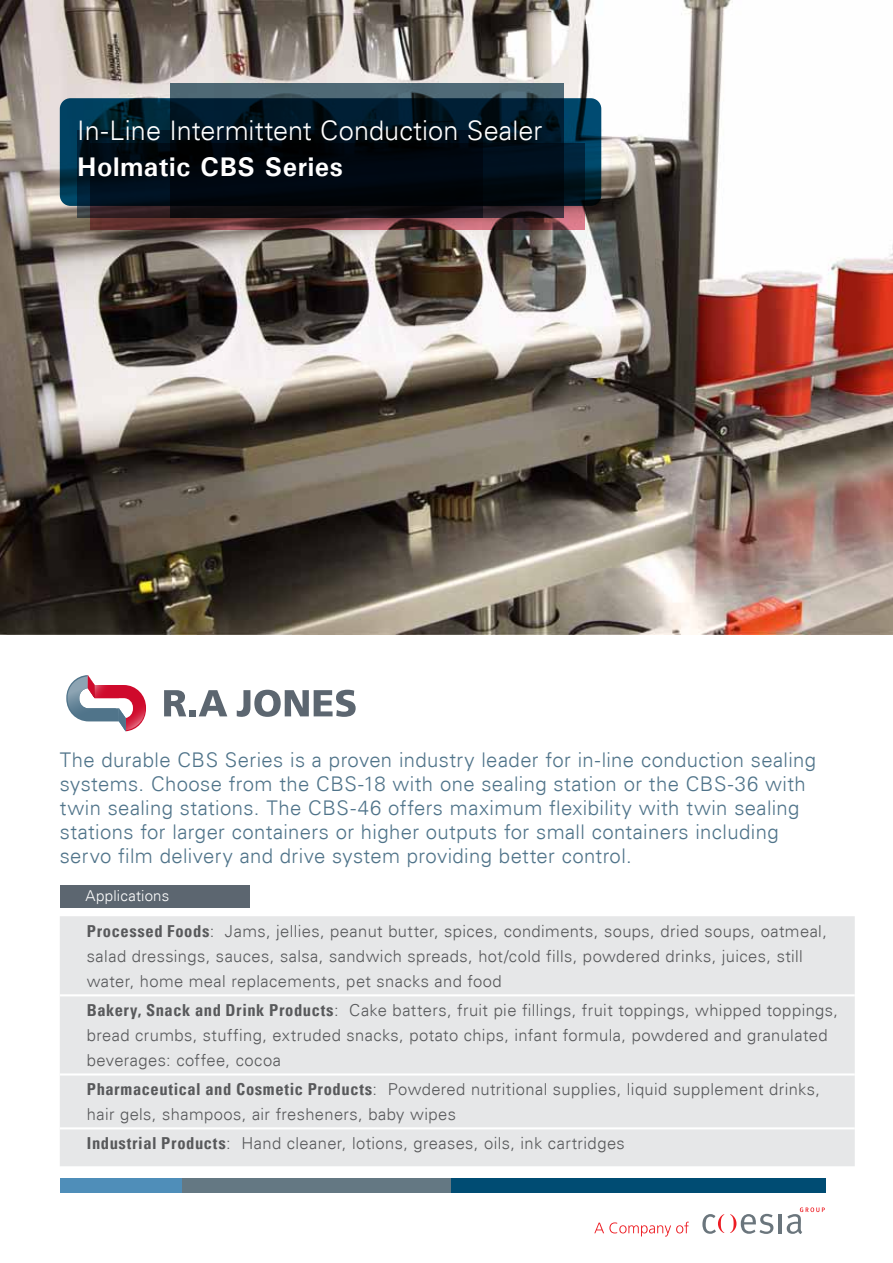
<style>
.page{position:relative;width:893px;height:1263px;background:#fff}
.page>*{position:absolute;margin:0;border:0;box-sizing:border-box;transform-origin:0 0}
.t1{font:300 27px "Univers";letter-spacing:.005em;color:#fff}
.t2{font:700 27px "Univers";letter-spacing:.02em;color:#fff}
.t3{font:300 20.25px/24px "Univers";letter-spacing:.02em;color:#50748a}
.t4{font:300 16.5px/25.2px "Univers";letter-spacing:.025em;color:#58595b}
.t5{font:300 15px "Univers";letter-spacing:.015em;color:#fff}
.s1{font-weight:700;font-stretch:condensed}
</style>
<div class="page">
<img style="left:0;top:0;width:893px;height:635px">
<svg style="left:164px;top:690px;width:22px;height:26px"></svg>
<div style="left:189px;top:710px;width:7px;height:6px;background:#5c6670"></div>
<svg style="left:199px;top:690px;width:28px;height:26px"></svg>
<svg style="left:237px;top:690px;width:119px;height:27px"></svg>
<svg style="left:66px;top:675px;width:80px;height:56px"></svg>
<svg style="left:90px;top:206px;width:494px;height:23px"></svg>
<svg style="left:77px;top:206px;width:93px;height:11px"></svg>
<svg style="left:170px;top:83px;width:393px;height:134px;fill:#4e6672"></svg>
<svg style="left:60px;top:98px;width:541px;height:108px"></svg>
<hr style="left:778px;top:1214px;width:3px;height:19px;background:#6a757c">
<svg style="left:787px;top:1207px;width:38px;height:27px"></svg>
<svg style="left:702px;top:1214px;width:22px;height:20px"></svg>
<svg style="left:730px;top:1214px;width:43px;height:20px"></svg>
<svg style="left:594px;top:1222px;width:95px;height:14px"></svg>
<div style="left:60px;top:1178px;width:123px;height:14px;background:#4f8eb9"></div>
<div style="left:183px;top:1178px;width:268px;height:14px;background:#647883"></div>
<div style="left:451px;top:1178px;width:374px;height:14px;background:#004c73"></div>
<div style="left:60px;top:916px;width:795px;height:250px;background:#e6e7e8"></div>
<hr style="left:60px;top:994px;width:795px;height:2px;background:#fff">
<hr style="left:60px;top:1073px;width:795px;height:2px;background:#fff">
<hr style="left:60px;top:1127px;width:795px;height:2px;background:#fff">
<div style="left:60px;top:885px;width:190px;height:23px;background:#5c6670"></div>
<h1 class="t1" style="left:77px;top:114px;width:467px">In-Line Intermittent Conduction Sealer</h1>
<h1 class="t2" style="left:77px;top:150px;width:267px">Holmatic CBS Series</h1>
<p class="t3" style="left:60px;top:748px;width:758px">The durable CBS Series is a proven industry leader for in-line conduction sealing systems. Choose from the CBS-18 with one sealing station or the CBS-36 with twin sealing stations. The CBS-46 offers maximum flexibility with twin sealing stations for larger containers or higher outputs for small containers including servo film delivery and drive system providing better control.</p>
<p class="t5" style="left:85px;top:887px;width:85px">Applications</p>
<p class="t4" style="left:87px;top:918px;width:742px"><span class="s1">Processed Foods</span>: Jams, jellies, peanut butter, spices, condiments, soups, dried soups, oatmeal, salad dressings, sauces, salsa, sandwich spreads, hot/cold fills, powdered drinks, juices, still water, home meal replacements, pet snacks and food</p>
<p class="t4" style="left:87px;top:997px;width:753px"><span class="s1">Bakery, Snack and Drink Products</span>: Cake batters, fruit pie fillings, fruit toppings, whipped toppings, bread crumbs, stuffing, extruded snacks, potato chips, infant formula, powdered and granulated beverages: coffee, cocoa</p>
<p class="t4" style="left:87px;top:1076px;width:735px"><span class="s1">Pharmaceutical and Cosmetic Products</span>: Powdered nutritional supplies, liquid supplement drinks, hair gels, shampoos, air fresheners, baby wipes</p>
<p class="t4" style="left:87px;top:1130px;width:539px"><span class="s1">Industrial Products</span>: Hand cleaner, lotions, greases, oils, ink cartridges</p>
</div>
